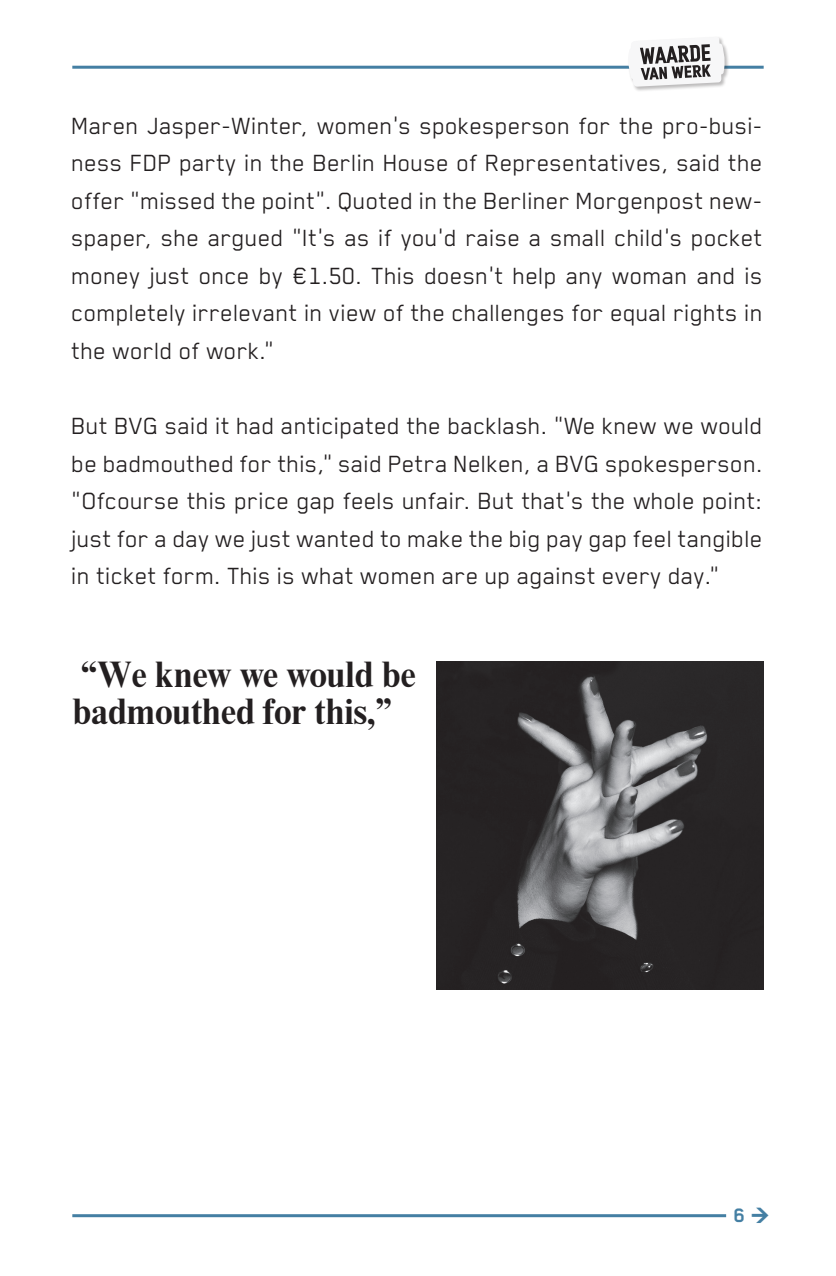
<style>
.page{position:relative;width:836px;height:1276px;background:#fff}
.page>*{position:absolute;margin:0;border:0;box-sizing:border-box;transform-origin:0 0}
.t1{font:700 34.5px/37.5px "Achmea Times Eighteen LT";letter-spacing:-.01em;color:#231f20}
.t2{font:27px/37.5px "Blender Pro";color:#231f20;text-align:justify}
.t3{font:700 22.5px "Blender Pro";color:#447fa3}
.s1{font-weight:800;font-size:25.5px}
</style>
<div class="page">
<hr style="left:72px;top:1214px;width:654px;height:3px;background:#447fa3">
<hr style="left:72px;top:66px;width:691px;height:3px;background:#447fa3">
<div style="left:628px;top:37px;width:102px;height:55px;background:#231f20;opacity:.3"></div>
<svg style="left:626px;top:37px;width:100px;height:50px"></svg>
<img style="left:436px;top:662px;width:327px;height:327px">
<p class="t2" style="left:72px;top:106px;width:692px">Maren Jasper-Winter, women’s spokesperson for the pro-busi&shy;ness FDP party in the Berlin House of Representatives, said the offer “missed the point”. Quoted in the Berliner Morgenpost new&shy;spaper, she argued “It’s as if you’d raise a small child’s pocket money just once by €1.50. This doesn’t help any woman and is completely irrelevant in view of the challenges for equal rights in the world of work.”</p>
<p class="t2" style="left:72px;top:406px;width:692px">But BVG said it had anticipated the backlash. “We knew we would be badmouthed for this,” said Petra Nelken, a BVG spokesperson. “Ofcourse this price gap feels unfair. But that’s the whole point: just for a day we just wanted to make the big pay gap feel tangible in ticket form. This is what women are up against every day.”</p>
<p class="t1" style="left:72px;top:655px;width:345px">“We knew we would be badmouthed for this,”</p>
<p class="t3" style="left:734px;top:1203px;width:38px">6 <span class="s1">&gt;</span></p>
</div>
